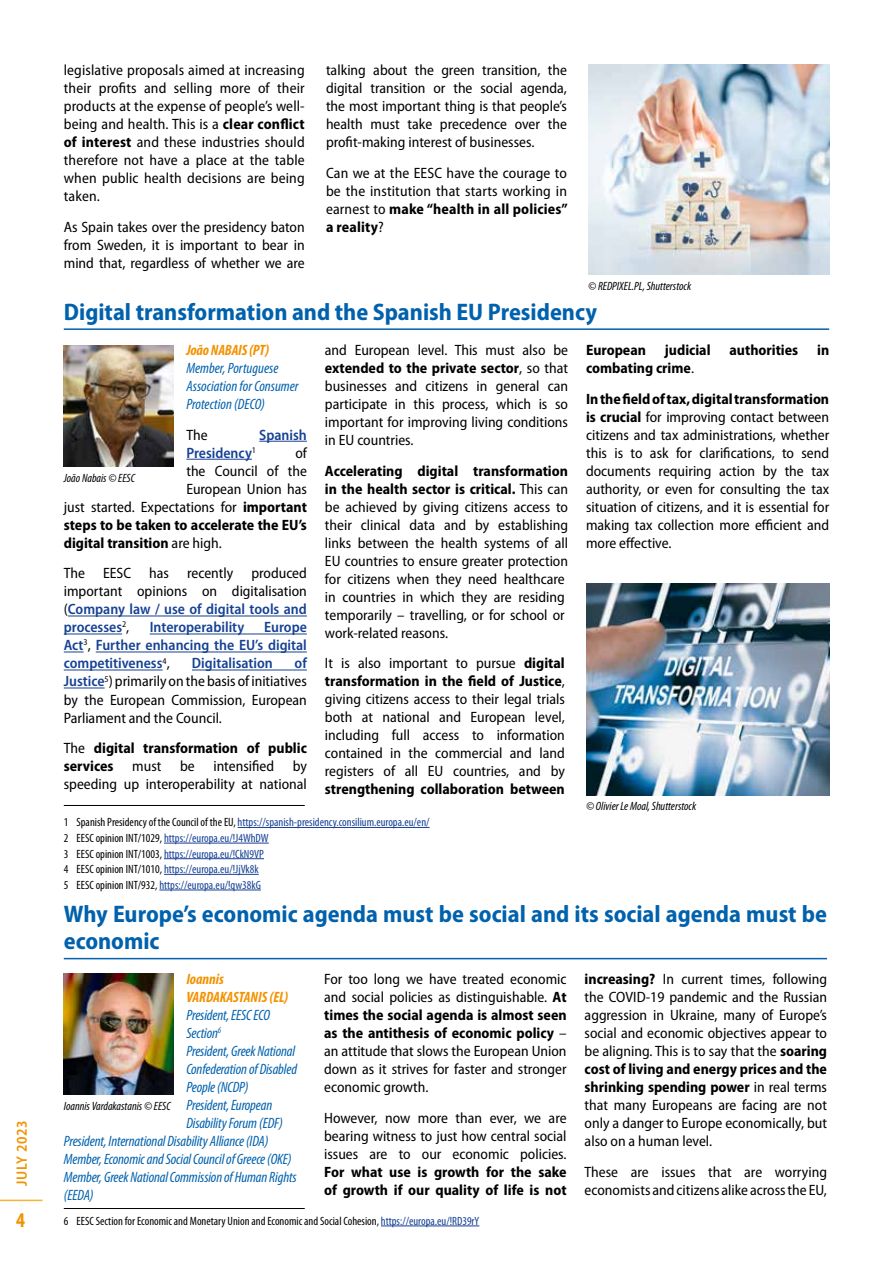
<style>
.page{position:relative;width:893px;height:1263px;background:#fff}
.page>*{position:absolute;margin:0;border:0;box-sizing:border-box;transform-origin:0 0}
.t1{font:700 semi-condensed 24px/27px "Myriad Pro";color:#0061ad}
.t2{font:700 condensed 21px "Myriad Pro";color:#f39200}
.t3{font:semi-condensed 15px/18px "Myriad Pro";color:#000;text-align:justify}
.t4{font:italic condensed 15px/18px "Myriad Pro";letter-spacing:-.01em;color:#0061ad}
.t5{font:700 semi-condensed 15px/30.8px "Myriad Pro";color:#000}
.t6{font:600 semi-condensed 15px/18px "Myriad Pro";color:#164194;text-align:justify}
.t7{font:italic 700 condensed 15px/18px "Myriad Pro";color:#f39200}
.t8{font:600 semi-condensed 15px "Myriad Pro";letter-spacing:.03em;color:#f39200}
.t9{font:condensed 12px/15.6px "Myriad Pro";color:#164194}
.t10{font:condensed 12px "Myriad Pro";color:#000}
.t11{font:italic condensed 12px "Myriad Pro";color:#000}
.s1{font-weight:700}
.s2{font-weight:400}
.s3{font-weight:600;color:#164194}
.s4{font-weight:400;color:#000}
.s5{color:#000}
.s6{color:#164194}
</style>
<div class="page">
<hr style="left:0;top:1199px;width:43px;height:2px;background:#f9b234">
<img style="left:588px;top:64px;width:241px;height:210px">
<hr style="left:64px;top:328px;width:765px;height:2px;background:#0061ad">
<hr style="left:238px;top:827px;width:192px;height:1px;background:#164194">
<hr style="left:164px;top:843px;width:105px;height:1px;background:#164194">
<hr style="left:164px;top:858px;width:100px;height:1px;background:#164194">
<hr style="left:164px;top:874px;width:95px;height:1px;background:#164194">
<hr style="left:159px;top:890px;width:102px;height:1px;background:#164194">
<hr style="left:259px;top:441px;width:48px;height:1px;background:#164194">
<hr style="left:186px;top:459px;width:66px;height:1px;background:#164194">
<hr style="left:68px;top:616px;width:239px;height:1px;background:#164194">
<hr style="left:64px;top:634px;width:58px;height:1px;background:#164194">
<hr style="left:150px;top:634px;width:157px;height:1px;background:#164194">
<svg style="left:64px;top:652px;width:20px;height:1px"></svg>
<hr style="left:96px;top:652px;width:211px;height:1px;background:#164194">
<hr style="left:64px;top:670px;width:99px;height:1px;background:#164194">
<hr style="left:192px;top:670px;width:115px;height:1px;background:#164194">
<hr style="left:64px;top:688px;width:41px;height:1px;background:#164194">
<img style="left:64px;top:345px;width:110px;height:122px">
<img style="left:586px;top:583px;width:243px;height:212px">
<hr style="left:64px;top:805px;width:241px;height:1px;background:#000">
<hr style="left:64px;top:1208px;width:241px;height:1px;background:#000">
<hr style="left:64px;top:958px;width:763px;height:1px;background:#0061ad">
<hr style="left:381px;top:1225px;width:98px;height:1px;background:#164194">
<img style="left:64px;top:974px;width:110px;height:121px">
<p class="t8" style="left:14px;top:1186px;width:67px;rotate:-90deg">JULY 2023</p>
<h2 class="t2" style="left:16px;top:1208px;width:10px">4</h2>
<p class="t3" style="left:64px;top:62px;width:242px">legislative proposals aimed at increasing their profits and selling more of their products at the expense of people’s well&shy;being and health. This is a <span class="s1">clear conflict of interest</span> and these industries should therefore not have a place at the table when public health decisions are being taken.</p>
<p class="t3" style="left:64px;top:218px;width:242px">As Spain takes over the presidency baton from Sweden, it is important to bear in mind that, regardless of whether we are</p>
<p class="t3" style="left:326px;top:62px;width:242px">talking about the green transition, the digital transition or the social agenda, the most important thing is that people’s health must take precedence over the profit-making interest of businesses.</p>
<p class="t3" style="left:326px;top:164px;width:243px">Can we at the EESC have the courage to be the institution that starts working in earnest to <span class="s1">make “health in all policies” a reality</span>?</p>
<p class="t11" style="left:588px;top:280px;width:104px">© REDPIXEL.PL, Shutterstock</p>
<h1 class="t1" style="left:64px;top:299px;width:535px">Digital transformation and the Spanish EU Presidency</h1>
<p class="t7" style="left:186px;top:341px;width:85px">João NABAIS (PT)</p>
<p class="t4" style="left:186px;top:359px;width:114px">Member, Portuguese<br>Association for Consumer<br>Protection (DECO)</p>
<p class="t3" style="left:186px;top:426px;width:23px">The</p>
<p class="t6" style="left:259px;top:426px;width:49px">Spanish</p>
<p class="t6" style="left:186px;top:444px;width:71px">Presidency<sup>1</sup></p>
<p class="t3" style="left:295px;top:444px;width:13px">of</p>
<p class="t3" style="left:186px;top:462px;width:122px">the Council of the</p>
<p class="t3" style="left:186px;top:480px;width:122px">European Union has</p>
<p class="t3" style="left:64px;top:498px;width:245px">just started. Expectations for <span class="s1">important</span></p>
<p class="t5" style="left:64px;top:509px;width:245px">steps to be taken to accelerate the EU’s</p>
<p class="t5" style="left:64px;top:527px;width:160px">digital transition <span class="s2">are high.</span></p>
<p class="t3" style="left:64px;top:565px;width:245px">The EESC has recently produced important opinions on digitalisation (<span class="s3">Company law / use of digital tools and processes</span><sup>2</sup>,</p>
<p class="t11" style="left:64px;top:472px;width:73px">João Nabais © EESC</p>
<p class="t6" style="left:150px;top:619px;width:96px">Interoperability</p>
<p class="t6" style="left:64px;top:619px;width:245px;text-indent:200px">Europe Act<sup>3</sup><span class="s4">,</span> Further enhancing the EU’s digital competitiveness<sup>4</sup><span class="s4">,</span></p>
<p class="t3" style="left:64px;top:655px;width:245px;text-indent:231px"><span class="s3">of Justice</span><sup>5</sup>) primarily on the basis of initiatives by the European Commission, European Parliament and the Council.</p>
<p class="t3" style="left:64px;top:739px;width:245px">The <span class="s1">digital transformation of public services</span> must be intensified by speeding up interoperability at national</p>
<p class="t6" style="left:192px;top:655px;width:82px">Digitalisation</p>
<p class="t3" style="left:325px;top:341px;width:245px">and European level. This must also be <span class="s1">extended to the private sector</span>, so that businesses and citizens in general can participate in this process, which is so important for improving living conditions in EU countries.</p>
<p class="t3" style="left:325px;top:462px;width:245px;text-align:left"><span class="s1">Accelerating digital transformation in the health sector is critical.</span> This can be achieved by giving citizens access to their clinical data and by establishing links between the health systems of all EU countries to ensure greater protection for citizens when they need healthcare in countries in which they are residing temporarily – travelling, or for school or work-related reasons.</p>
<p class="t3" style="left:325px;top:655px;width:241px">It is also important to pursue <span class="s1">digital transformation in the field of Justice</span>, giving citizens access to their legal trials both at national and European level, including full access to information contained in the commercial and land registers of all EU countries, and by</p>
<p class="t5" style="left:325px;top:774px;width:241px">strengthening collaboration between</p>
<p class="t9" style="left:64px;top:815px;width:367px"><span class="s5">1 Spanish Presidency of the Council of the EU,</span> https://spanish-presidency.consilium.europa.eu/en/ <span class="s5">2 EESC opinion INT/1029,</span> https://europa.eu/!J4WhDW<br><span class="s5">3 EESC opinion INT/1003,</span> https://europa.eu/!CkN9VP<br><span class="s5">4 EESC opinion INT/1010,</span> https://europa.eu/!JjVk8k<br><span class="s5">5 EESC opinion INT/932,</span> https://europa.eu/!qw38kG</p>
<p class="t5" style="left:586px;top:335px;width:61px">European</p>
<p class="t5" style="left:665px;top:335px;width:47px">judicial</p>
<p class="t5" style="left:729px;top:335px;width:70px">authorities</p>
<p class="t5" style="left:817px;top:335px;width:14px">in</p>
<p class="t5" style="left:586px;top:353px;width:245px">combating crime<span class="s2">.<br></span>In the field of tax, digital transformation</p>
<p class="t3" style="left:586px;top:408px;width:245px"><span class="s1">is crucial</span> for improving contact between citizens and tax administrations, whether this is to ask for clarifications, to send documents requiring action by the tax authority, or even for consulting the tax situation of citizens, and it is essential for making tax collection more efficient and more effective.</p>
<p class="t11" style="left:586px;top:799px;width:112px">© Olivier Le Moal, Shutterstock</p>
<h1 class="t1" style="left:64px;top:901px;width:765px">Why Europe’s economic agenda must be social and its social agenda must be economic</h1>
<p class="t7" style="left:186px;top:971px;width:103px">Ioannis<br>VARDAKASTANIS (EL)</p>
<p class="t4" style="left:186px;top:1007px;width:85px">President, EESC ECO</p>
<p class="t4" style="left:186px;top:1025px;width:36px">Section<sup>6</sup></p>
<p class="t4" style="left:186px;top:1043px;width:110px">President, Greek National</p>
<p class="t4" style="left:186px;top:1061px;width:112px">Confederation of Disabled</p>
<p class="t4" style="left:186px;top:1079px;width:64px">People (NCDP)</p>
<p class="t4" style="left:186px;top:1097px;width:87px">President, European</p>
<p class="t4" style="left:186px;top:1115px;width:98px">Disability Forum (EDF)</p>
<p class="t4" style="left:64px;top:1133px;width:206px">President, International Disability Alliance (IDA)</p>
<p class="t4" style="left:64px;top:1151px;width:229px">Member, Economic and Social Council of Greece (OKE)</p>
<p class="t4" style="left:64px;top:1169px;width:234px">Member, Greek National Commission of Human Rights</p>
<p class="t4" style="left:64px;top:1187px;width:31px">(EEDA)</p>
<p class="t11" style="left:64px;top:1100px;width:108px">Ioannis Vardakastanis © EESC</p>
<p class="t3" style="left:324px;top:971px;width:244px">For too long we have treated economic and social policies as distinguishable. <span class="s1">At times the social agenda is almost seen as the antithesis of economic policy</span> – an attitude that slows the European Union down as it strives for faster and stronger economic growth.</p>
<p class="t3" style="left:324px;top:1109px;width:244px">However, now more than ever, we are bearing witness to just how central social issues are to our economic policies.</p>
<p class="t5" style="left:324px;top:1163px;width:244px;line-height:18px">For what use is growth for the sake of growth if our quality of life is not</p>
<p class="t10" style="left:64px;top:1214px;width:417px">6 EESC Section for Economic and Monetary Union and Economic and Social Cohesion, <span class="s6">https://europa.eu/!RD39rY</span></p>
<p class="t3" style="left:585px;top:971px;width:244px"><span class="s1">increasing?</span> In current times, following the COVID-19 pandemic and the Russian aggression in Ukraine, many of Europe’s social and economic objectives appear to be aligning. This is to say that the <span class="s1">soaring cost of living and energy prices and the shrinking spending power</span> in real terms that many Europeans are facing are not only a danger to Europe economically, but also on a human level.</p>
<p class="t3" style="left:585px;top:1163px;width:244px">These are issues that are worrying economists and citizens alike across the EU,</p>
</div>
